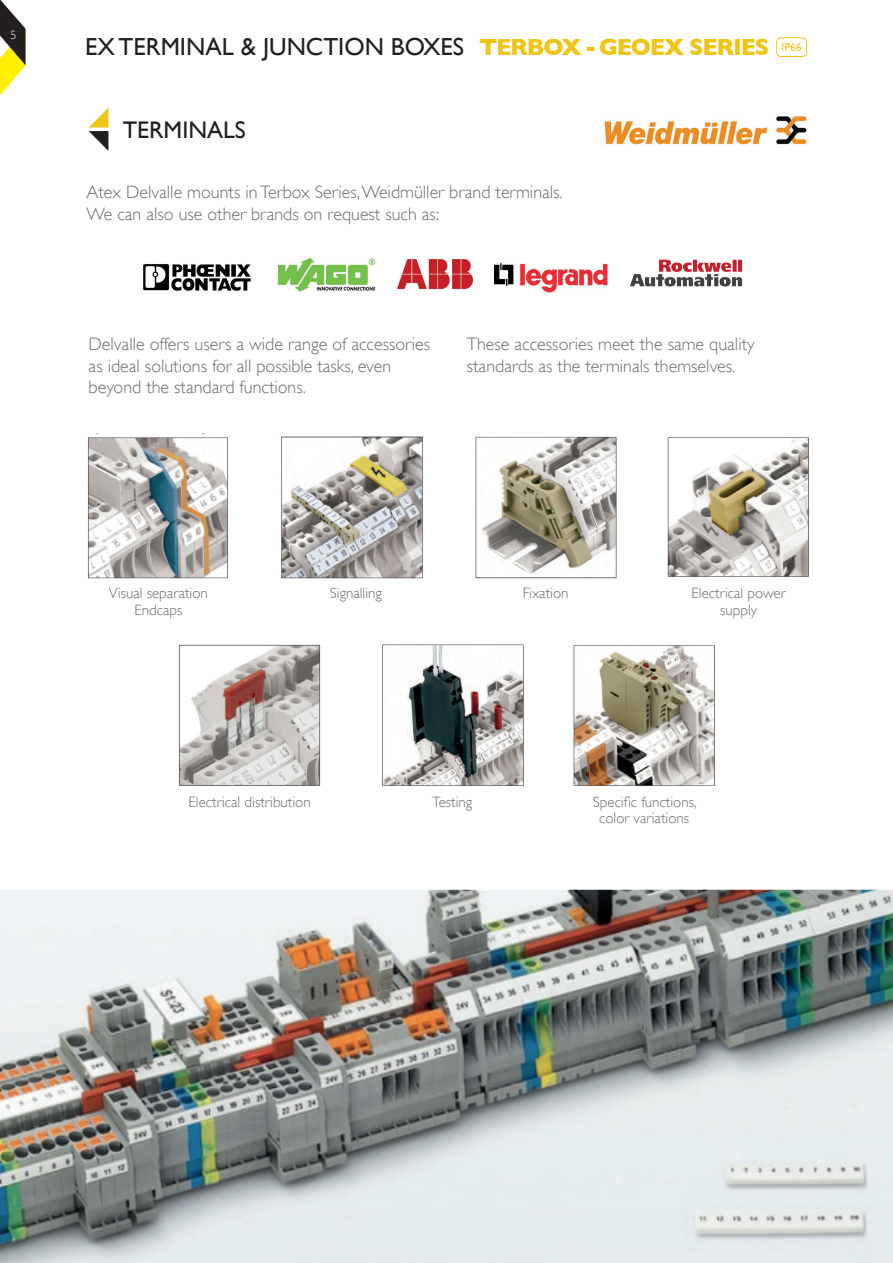
<style>
.page{position:relative;width:893px;height:1263px;background:#fff}
.page>*{position:absolute;margin:0;border:0;box-sizing:border-box;transform-origin:0 0}
.t1{font:24.6px "Gill Sans";color:#231f20}
.t2{font:24px "Gill Sans";color:#231f20}
.t3{font:300 18px/21.6px "Gill Sans";color:#6c6d70}
.t4{font:300 15px/16.5px "Gill Sans";color:#6c6d70;text-align:center}
.t5{font:300 12px "Gill Sans";color:#fff}
.s1{font-weight:700;font-size:23.7px;color:#efc518}
</style>
<div class="page">
<svg style="left:0;top:0;width:26px;height:96px"></svg>
<img style="left:398px;top:259px;width:74px;height:30px">
<img style="left:495px;top:263px;width:112px;height:30px">
<img style="left:143px;top:264px;width:108px;height:27px">
<img style="left:630px;top:259px;width:113px;height:28px">
<img style="left:277px;top:258px;width:99px;height:34px">
<svg style="left:89px;top:108px;width:19px;height:43px"></svg>
<img style="left:604px;top:116px;width:203px;height:29px">
<img style="left:87px;top:437px;width:141px;height:142px">
<img style="left:281px;top:436px;width:142px;height:143px">
<img style="left:475px;top:436px;width:142px;height:143px">
<img style="left:668px;top:437px;width:141px;height:140px">
<img style="left:179px;top:644px;width:141px;height:141px">
<img style="left:382px;top:644px;width:142px;height:142px">
<img style="left:573px;top:645px;width:142px;height:141px">
<img style="left:0;top:890px;width:893px;height:373px">
<div style="left:776px;top:37px;width:31px;height:20px;border:1px solid #efc518;border-radius:4px"></div>
<p class="t5" style="left:11px;top:28px;width:7px">5</p>
<h1 class="t1" style="left:85px;top:33px;width:718px">EX TERMINAL &amp; JUNCTION BOXES <span class="s1">TERBOX - GEOEX SERIES</span> <sup>IP66</sup></h1>
<h2 class="t2" style="left:123px;top:116px;width:125px">TERMINALS</h2>
<p class="t3" style="left:87px;top:182px;width:478px">Atex Delvalle mounts in Terbox Series, Weidmüller brand terminals.<br>We can also use other brands on request such as:</p>
<p class="t3" style="left:89px;top:333px;width:343px">Delvalle offers users a wide range of accessories as ideal solutions for all possible tasks, even beyond the standard functions.</p>
<p class="t3" style="left:467px;top:333px;width:289px">These accessories meet the same quality standards as the terminals themselves.</p>
<p class="t4" style="left:109px;top:585px;width:100px">Visual separation<br>Endcaps</p>
<p class="t4" style="left:330px;top:585px;width:54px">Signalling</p>
<p class="t4" style="left:523px;top:585px;width:47px">Fixation</p>
<p class="t4" style="left:692px;top:585px;width:96px">Electrical power supply</p>
<p class="t4" style="left:189px;top:793px;width:124px">Electrical distribution</p>
<p class="t4" style="left:432px;top:793px;width:42px">Testing</p>
<p class="t4" style="left:593px;top:793px;width:105px">Specific functions, color variations</p>
</div>
